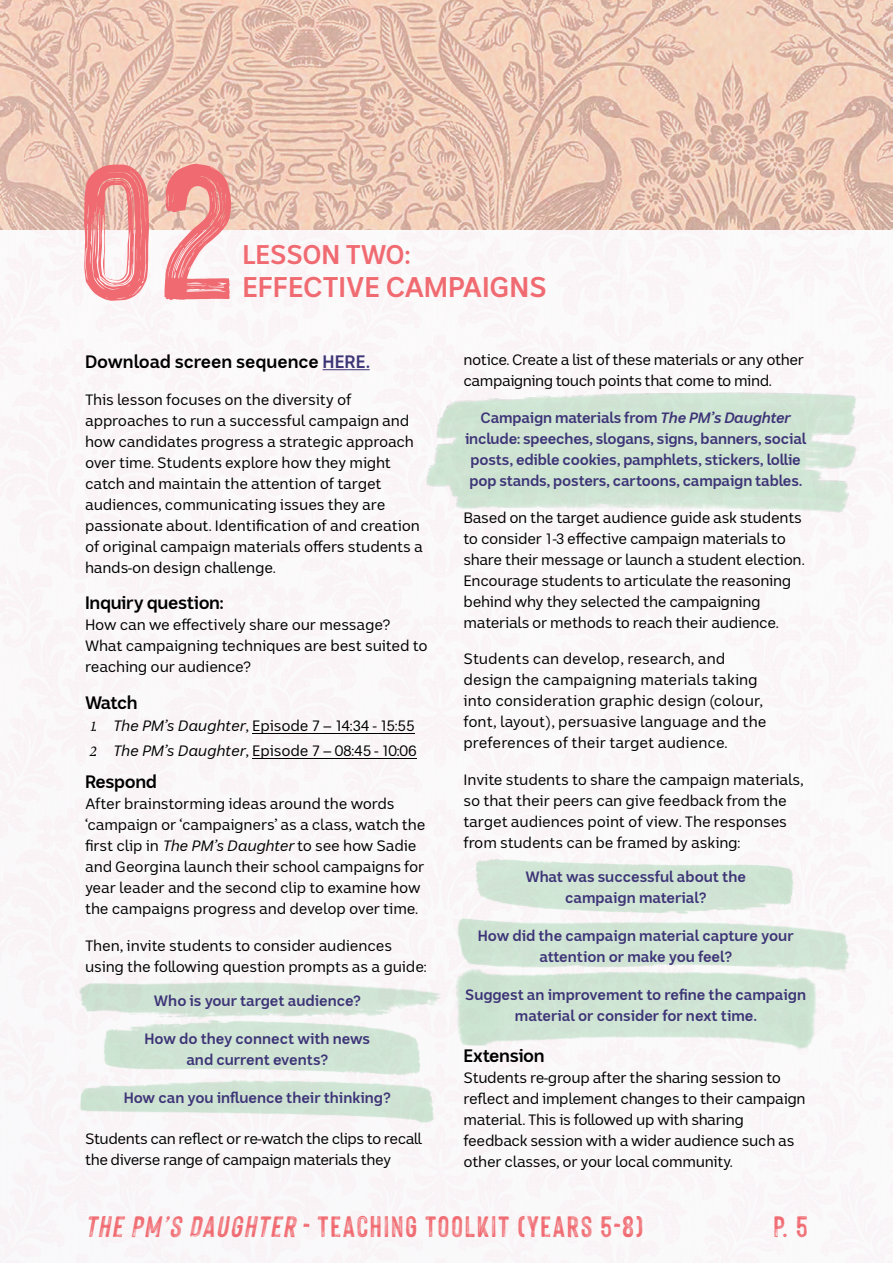
<style>
.page{position:relative;width:893px;height:1263px;background:#f4f6f8}
.page>*{position:absolute;margin:0;border:0;box-sizing:border-box;transform-origin:0 0}
.Quotation_marks{font:210px "Hackney Vector";color:#f06b71}
.Master_page_-_data{font:32.4px "Hackney Vector";letter-spacing:.04em;color:#f06b71}
.Contents_-_title{font:700 28.5px "ABC Sans Nova";color:#f06b71}
.Highlighted_-_left{font:700 27px "ABC Sans Nova";color:#f06b71}
.Highlighted_-_left-2{font:700 18px "ABC Sans Nova";letter-spacing:-.02em;color:#000}
.Highlighted_-_left-3{font:700 18px "ABC Sans Nova";color:#000}
.Highlighted_-_left-4{font:15px/21px "ABC Sans Nova";letter-spacing:-.01em;color:#000}
.Highlighted_-_left-5{font:700 15px/21px "ABC Sans Nova";color:#3d3477;text-align:center}
.Highlighted_-_left-6{font:15px/21px "ABC Sans Nova";letter-spacing:-.03em;color:#000}
.s1{color:#3b3476}
.s2{font-family:"Minion Pro";font-style:italic}
.s3{font-style:italic}
</style>
<div class="page">
<img style="left:0;top:0;width:893px;height:229px">
<img style="left:438px;top:968px;width:378px;height:81px">
<img style="left:103px;top:1010px;width:317px;height:43px">
<img style="left:446px;top:901px;width:403px;height:79px">
<hr style="left:323px;top:369px;width:47px;height:1px;background:#3b3476">
<hr style="left:252px;top:733px;width:163px;height:1px;background:#000">
<hr style="left:252px;top:758px;width:165px;height:1px;background:#000">
<p class="Quotation_marks" style="left:77px;top:117px;width:164px">02</p>
<p class="Highlighted_-_left" style="left:242px;top:238px;width:169px">LESSON TWO:</p>
<p class="Contents_-_title" style="left:242px;top:269px;width:306px">EFFECTIVE CAMPAIGNS</p>
<p class="Highlighted_-_left-3" style="left:85px;top:350px;width:286px">Download screen sequence <span class="s1">HERE.</span></p>
<p class="Highlighted_-_left-4" style="left:85px;top:389px;width:339px">This lesson focuses on the diversity of approaches to run a successful campaign and how candidates progress a strategic approach over time. Students explore how they might catch and maintain the attention of target audiences, communicating issues they are passionate about. Identification of and creation of original campaign materials offers students a hands-on design challenge.</p>
<p class="Highlighted_-_left-2" style="left:85px;top:592px;width:140px">Inquiry question:</p>
<p class="Highlighted_-_left-4" style="left:85px;top:615px;width:344px">How can we effectively share our message?<br>What campaigning techniques are best suited to reaching our audience?</p>
<p class="Highlighted_-_left-2" style="left:85px;top:692px;width:54px">Watch</p>
<p class="Highlighted_-_left-4" style="left:89px;top:715px;width:327px"><span class="s2">1.</span> <span class="s3">The PM’s Daughter</span>, Episode 7 – 14:34 - 15:55</p>
<p class="Highlighted_-_left-4" style="left:89px;top:740px;width:329px"><span class="s2">2.</span> <span class="s3">The PM’s Daughter</span>, Episode 7 – 08:45 - 10:06</p>
<p class="Highlighted_-_left-2" style="left:85px;top:770px;width:73px">Respond</p>
<p class="Highlighted_-_left-4" style="left:85px;top:793px;width:342px">After brainstorming ideas around the words ‘campaign or ‘campaigners’ as a class, watch the first clip in <span class="s3">The PM’s Daughter</span> to see how Sadie and Georgina launch their school campaigns for year leader and the second clip to examine how the campaigns progress and develop over time.</p>
<p class="Highlighted_-_left-4" style="left:85px;top:935px;width:343px">Then, invite students to consider audiences using the following question prompts as a guide:</p>
<p class="Highlighted_-_left-5" style="left:154px;top:989px;width:208px">Who is your target audience?</p>
<p class="Highlighted_-_left-5" style="left:144px;top:1027px;width:227px">How do they connect with news and current events?</p>
<p class="Highlighted_-_left-5" style="left:124px;top:1086px;width:269px">How can you influence their thinking?</p>
<p class="Highlighted_-_left-6" style="left:85px;top:1128px;width:339px">Students can reflect or re-watch the clips to recall the diverse range of campaign materials they</p>
<p class="Highlighted_-_left-6" style="left:463px;top:349px;width:342px">notice. Create a list of these materials or any other campaigning touch points that come to mind.</p>
<p class="Highlighted_-_left-5" style="left:465px;top:407px;width:343px">Campaign materials from <span class="s3">The PM’s Daughter </span>include: speeches, slogans, signs, banners, social posts, edible cookies, pamphlets, stickers, lollie pop stands, posters, cartoons, campaign tables.</p>
<p class="Highlighted_-_left-4" style="left:463px;top:507px;width:343px">Based on the target audience guide ask students to consider 1-3 effective campaign materials to share their message or launch a student election.<br>Encourage students to articulate the reasoning behind why they selected the campaigning materials or methods to reach their audience.</p>
<p class="Highlighted_-_left-4" style="left:463px;top:648px;width:305px">Students can develop, research, and design the campaigning materials taking into consideration graphic design (colour, font, layout), persuasive language and the preferences of their target audience.</p>
<p class="Highlighted_-_left-4" style="left:463px;top:769px;width:342px">Invite students to share the campaign materials, so that their peers can give feedback from the target audiences point of view. The responses from students can be framed by asking:</p>
<p class="Highlighted_-_left-5" style="left:525px;top:866px;width:222px">What was successful about the campaign material?</p>
<p class="Highlighted_-_left-5" style="left:478px;top:925px;width:317px">How did the campaign material capture your attention or make you feel?</p>
<p class="Highlighted_-_left-5" style="left:465px;top:984px;width:342px">Suggest an improvement to refine the campaign material or consider for next time.</p>
<p class="Highlighted_-_left-2" style="left:463px;top:1044px;width:83px">Extension</p>
<p class="Highlighted_-_left-4" style="left:463px;top:1067px;width:344px">Students re-group after the sharing session to reflect and implement changes to their campaign material. This is followed up with sharing feedback session with a wider audience such as other classes, or your local community.</p>
<p class="Master_page_-_data" style="left:85px;top:1209px;width:560px"><span class="s3">THE PM’S DAUGHTER</span> - TEACHING TOOLKIT (YEARS 5-8)</p>
<p class="Master_page_-_data" style="left:773px;top:1209px;width:36px">P. 5</p>
</div>
